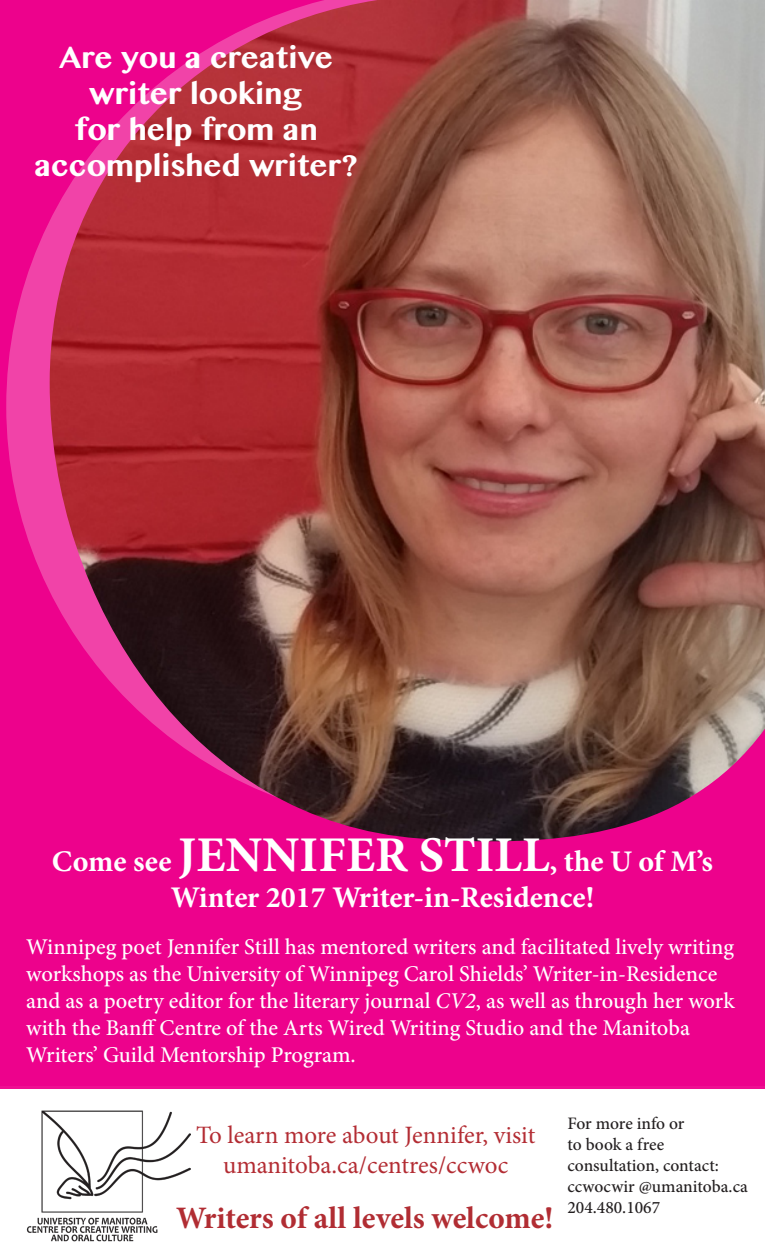
<style>
.page{position:relative;width:765px;height:1260px;background:#fff}
.page>*{position:absolute;margin:0;border:0;box-sizing:border-box;transform-origin:0 0}
.t1{font:700 31.25px "Minion Pro";color:#b12d33}
.t2{font:700 30px/36px "Malayalam MN";color:#fff;text-align:center}
.t3{font:700 30px "Minion Pro";color:#fff}
.t4{font:25px/30px "Minion Pro";color:#b32c33;text-align:center}
.t5{font:500 22.5px/27px "Minion Pro";color:#fff}
.t6{font:500 17.5px "Minion Pro";color:#231f20}
.s1{font-size:50px}
.s2{font-style:italic}
</style>
<div class="page">
<div style="left:0;top:0;width:765px;height:1089px;background:#ed028c"></div>
<div style="left:0;top:1086px;width:765px;height:174px;background:#fff"></div>
<svg style="left:6px;top:221px;width:44px;height:371px;fill:#f143a8"></svg>
<img style="left:26px;top:1110px;width:164px;height:132px">
<img style="left:50px;top:0;width:715px;height:842px">
<p class="t2" style="left:35px;top:41px;width:325px">Are you a creative writer looking<br>for help from an accomplished writer?</p>
<p class="t3" style="left:52px;top:841px;width:663px">Come see <span class="s1">JENNIFER STILL</span>, the U of M’s</p>
<p class="t3" style="left:171px;top:877px;width:425px">Winter 2017 Writer-in-Residence!</p>
<p class="t5" style="left:26px;top:933px;width:710px">Winnipeg poet Jennifer Still has mentored writers and facilitated lively writing workshops as the University of Winnipeg Carol Shields’ Writer-in-Residence and as a poetry editor for the literary journal <span class="s2">CV2</span>, as well as through her work with the Banff Centre of the Arts Wired Writing Studio and the Manitoba Writers’ Guild Mentorship Program.</p>
<p class="t4" style="left:196px;top:1120px;width:341px">To learn more about Jennifer, visit umanitoba.ca/centres/ccwoc</p>
<p class="t1" style="left:176px;top:1196px;width:379px">Writers of all levels welcome!</p>
<p class="t6" style="left:568px;top:1112px;width:119px">For more info or</p>
<p class="t6" style="left:568px;top:1133px;width:98px">to book a free</p>
<p class="t6" style="left:568px;top:1154px;width:153px">consultation, contact:</p>
<p class="t6" style="left:568px;top:1175px;width:182px">ccwocwir @umanitoba.ca</p>
<p class="t6" style="left:568px;top:1196px;width:94px">204.480.1067</p>
</div>
